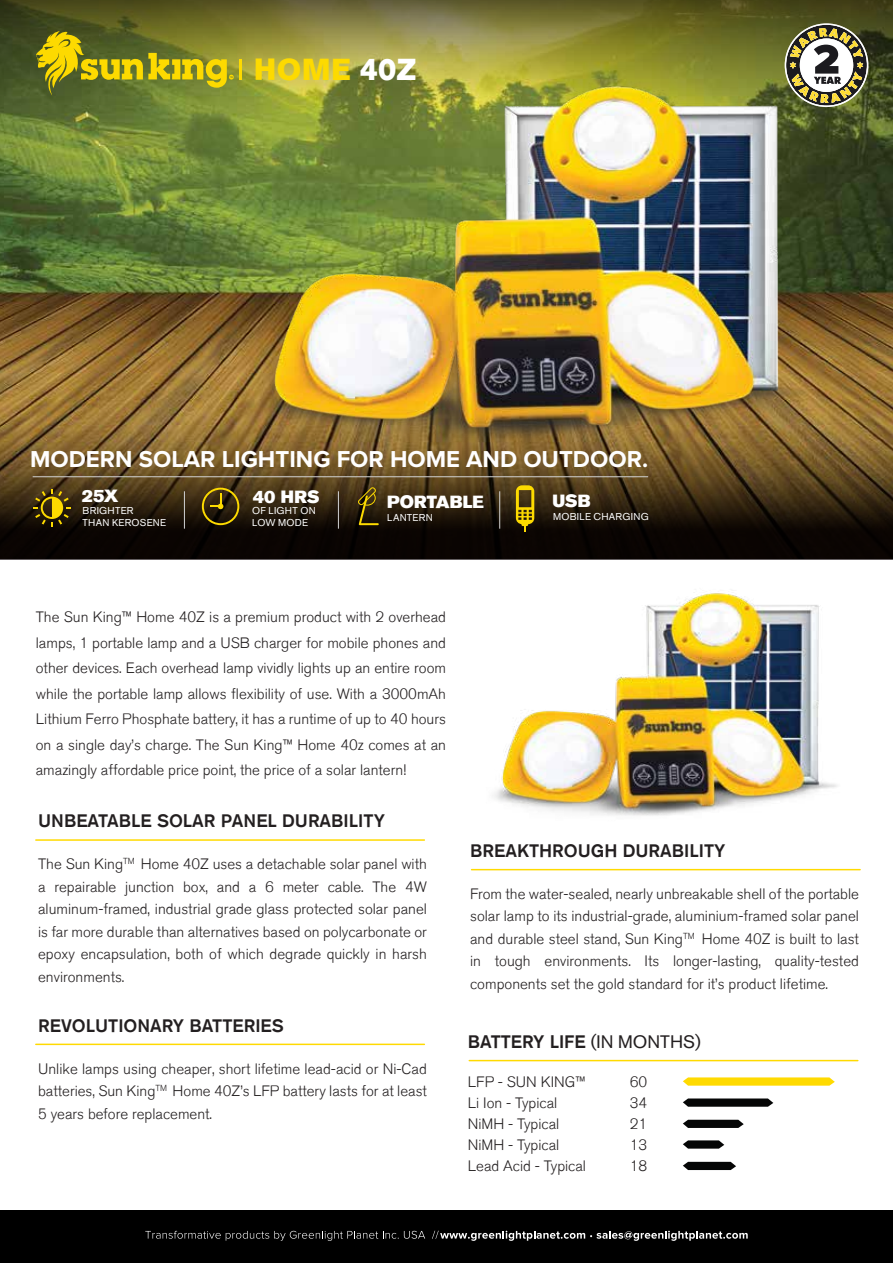
<style>
.page{position:relative;width:893px;height:1263px;background:#fff}
.page>*{position:absolute;margin:0;border:0;box-sizing:border-box;transform-origin:0 0}
.t1{font:700 30.15px "AG Buch BQ";letter-spacing:.02em;color:#fdda00}
.t2{font:700 23.85px "Proxima Nova";color:#fff}
.t3{font:500 18px "Akzidenz Grotesk BQ";color:#231f20}
.t4{font:17.55px "Akzidenz Grotesk BQ Super";color:#fff}
.t5{font:300 15px/22.5px "Akzidenz Grotesk BQ";color:#231f20;text-align:justify}
.t6{font:9.9px/11.1px "Akzidenz Grotesk BQ";letter-spacing:.025em;color:#fff}
.s1{color:#fff}
.s2{font-weight:400}
</style>
<div class="page">
<img style="left:0;top:187px;width:893px;height:210px">
<svg style="left:0;top:0;width:893px;height:187px;background:#6d7432"></svg>
<img style="left:234px;top:65px;width:586px;height:332px">
<svg style="left:0;top:397px;width:893px;height:163px;background:#56411d"></svg>
<hr style="left:36px;top:839px;width:388px;height:2px;background:#ffda00">
<hr style="left:36px;top:1043px;width:388px;height:2px;background:#ffda00">
<hr style="left:471px;top:869px;width:389px;height:1px;background:#ffda00">
<hr style="left:469px;top:1060px;width:389px;height:1px;background:#ffda00">
<svg style="left:683px;top:1077px;width:152px;height:9px"></svg>
<svg style="left:683px;top:1098px;width:90px;height:9px"></svg>
<svg style="left:683px;top:1120px;width:61px;height:8px"></svg>
<svg style="left:683px;top:1140px;width:41px;height:8px"></svg>
<svg style="left:683px;top:1162px;width:53px;height:8px"></svg>
<div style="left:0;top:1210px;width:893px;height:53px;background:#000"></div>
<svg style="left:145px;top:1231px;width:280px;height:10px"></svg>
<svg style="left:432px;top:1231px;width:316px;height:10px"></svg>
<hr style="left:33px;top:476px;width:615px;height:1px;background:#d2d3d4">
<hr style="left:184px;top:491px;width:1px;height:38px;background:#d2d3d4">
<hr style="left:338px;top:491px;width:1px;height:38px;background:#d2d3d4">
<hr style="left:499px;top:491px;width:1px;height:38px;background:#d2d3d4">
<svg style="left:202px;top:488px;width:37px;height:37px"></svg>
<svg style="left:358px;top:487px;width:21px;height:38px"></svg>
<svg style="left:516px;top:485px;width:18px;height:47px"></svg>
<svg style="left:33px;top:489px;width:38px;height:37px"></svg>
<svg style="left:785px;top:23px;width:83px;height:84px"></svg>
<svg style="left:35px;top:30px;width:199px;height:66px;background:#8b8b20"></svg>
<hr style="left:239px;top:59px;width:3px;height:20px;background:#fdda00">
<img style="left:494px;top:593px;width:343px;height:223px">
<h1 class="t1" style="left:254px;top:51px;width:164px">HOME <span class="s1">40Z</span></h1>
<h2 class="t2" style="left:30px;top:442px;width:620px">MODERN SOLAR LIGHTING FOR HOME AND OUTDOOR.</h2>
<p class="t4" style="left:253px;top:486px;width:68px">40 HRS</p>
<p class="t6" style="left:252px;top:505px;width:65px">OF LIGHT ON<br>LOW MODE</p>
<p class="t4" style="left:82px;top:486px;width:38px">25X</p>
<p class="t4" style="left:552px;top:490px;width:40px">USB</p>
<p class="t4" style="left:387px;top:492px;width:98px">PORTABLE</p>
<p class="t6" style="left:387px;top:512px;width:47px">LANTERN</p>
<p class="t6" style="left:553px;top:510px;width:97px">MOBILE CHARGING</p>
<p class="t6" style="left:83px;top:505px;width:85px">BRIGHTER<br>THAN KEROSENE</p>
<p class="t5" style="left:36px;top:604px;width:412px;line-height:25.5px">The Sun King™ Home 40Z is a premium product with 2 overhead lamps, 1 portable lamp and a USB charger for mobile phones and other devices. Each overhead lamp vividly lights up an entire room while the portable lamp allows flexibility of use. With a 3000mAh Lithium Ferro Phosphate battery, it has a runtime of up to 40 hours on a single day’s charge. The Sun King™ Home 40z comes at an amazingly affordable price point, the price of a solar lantern!</p>
<p class="t3" style="left:38px;top:810px;width:348px">UNBEATABLE SOLAR PANEL DURABILITY</p>
<p class="t5" style="left:38px;top:853px;width:390px">The Sun King<sup>TM</sup> Home 40Z uses a detachable solar panel with a repairable junction box, and a 6 meter cable. The 4W aluminum-framed, industrial grade glass protected solar panel is far more durable than alternatives based on polycarbonate or epoxy encapsulation, both of which degrade quickly in harsh environments.</p>
<p class="t3" style="left:38px;top:1014px;width:247px">REVOLUTIONARY BATTERIES</p>
<p class="t5" style="left:38px;top:1057px;width:390px">Unlike lamps using cheaper, short lifetime lead-acid or Ni-Cad batteries, Sun King<sup>TM</sup> Home 40Z’s LFP battery lasts for at least 5 years before replacement.</p>
<p class="t3" style="left:470px;top:839px;width:257px">BREAKTHROUGH DURABILITY</p>
<p class="t5" style="left:470px;top:883px;width:390px">From the water-sealed, nearly unbreakable shell of the portable solar lamp to its industrial-grade, aluminium-framed solar panel and durable steel stand, Sun King<sup>TM</sup> Home 40Z is built to last in tough environments. Its longer-lasting, quality-tested components set the gold standard for it’s product lifetime.</p>
<p class="t3" style="left:468px;top:1030px;width:235px">BATTERY LIFE <span class="s2">(IN MONTHS)</span></p>
<p class="t5" style="left:468px;top:1071px;width:119px">LFP - SUN KING™</p>
<p class="t5" style="left:630px;top:1071px;width:19px">60</p>
<p class="t5" style="left:468px;top:1092px;width:91px">Li Ion - Typical</p>
<p class="t5" style="left:630px;top:1092px;width:19px">34</p>
<p class="t5" style="left:468px;top:1113px;width:93px">NiMH - Typical</p>
<p class="t5" style="left:630px;top:1113px;width:19px">21</p>
<p class="t5" style="left:468px;top:1134px;width:93px">NiMH - Typical</p>
<p class="t5" style="left:630px;top:1134px;width:19px">13</p>
<p class="t5" style="left:468px;top:1155px;width:120px">Lead Acid - Typical</p>
<p class="t5" style="left:630px;top:1155px;width:19px">18</p>
</div>
